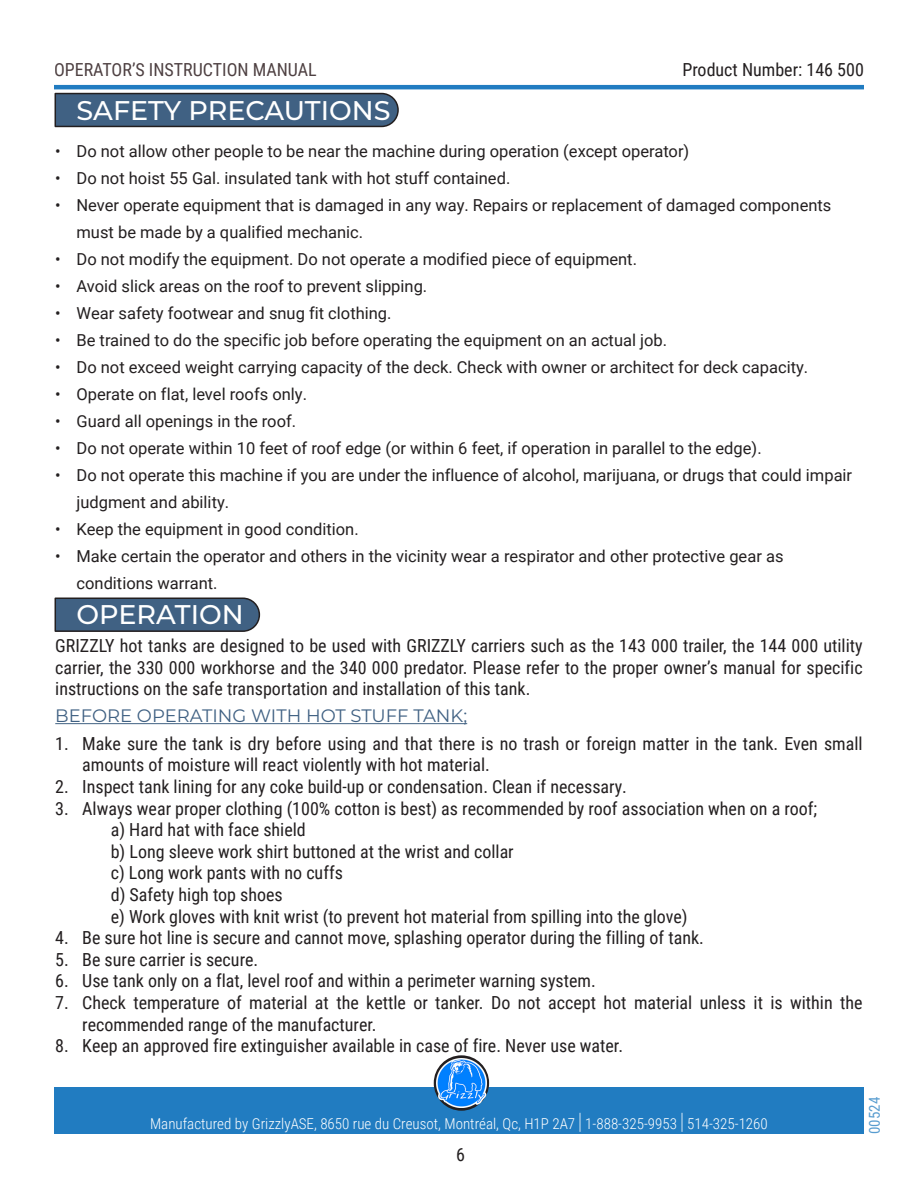
<style>
.page{position:relative;width:918px;height:1188px;background:#fff}
.page>*{position:absolute;margin:0;border:0;box-sizing:border-box;transform-origin:0 0}
.Titre1{font:500 27px "Montserrat";color:#fff}
.ListeNum{font:18px/21.6px "Roboto Condensed";color:#231f20}
.Titre2{font:18px "Montserrat";color:#406183}
.t1{font:18px "Roboto Condensed";color:#130003}
.t2{font:16.5px/27px "Roboto";color:#231f20}
.t3{font:300 15px "Roboto Condensed";color:#fff}
.t4{font:15px "Roboto Condensed";color:#217cc0}
.s1{font-size:22.5px}
</style>
<div class="page">
<hr style="left:54px;top:85px;width:810px;height:4px;background:#217cc1">
<div style="left:54px;top:1088px;width:810px;height:46px;background:#217cc1"></div>
<svg style="left:434px;top:1055px;width:55px;height:56px"></svg>
<img style="left:437px;top:1058px;width:49px;height:50px">
<svg style="left:54px;top:92px;width:345px;height:36px;background:#486481"></svg>
<svg style="left:54px;top:597px;width:207px;height:35px;background:#44617e"></svg>
<hr style="left:55px;top:723px;width:412px;height:1px;background:#406183">
<p class="t1" style="left:54px;top:57px;width:264px">OPERATOR’S INSTRUCTION MANUAL</p>
<p class="ListeNum" style="left:682px;top:58px;width:183px">Product Number: 146 500</p>
<p class="Titre1" style="left:77px;top:91px;width:316px">SAFETY PRECAUTIONS</p>
<p class="t2" style="left:55px;top:137px;width:636px">• Do not allow other people to be near the machine during operation (except operator)</p>
<p class="t2" style="left:55px;top:164px;width:457px">• Do not hoist 55 Gal. insulated tank with hot stuff contained.</p>
<p class="t2" style="left:77px;top:191px;width:756px;text-indent:-21px">• Never operate equipment that is damaged in any way. Repairs or replacement of damaged components must be made by a qualified mechanic.</p>
<p class="t2" style="left:55px;top:245px;width:583px">• Do not modify the equipment. Do not operate a modified piece of equipment.</p>
<p class="t2" style="left:55px;top:272px;width:374px">• Avoid slick areas on the roof to prevent slipping.</p>
<p class="t2" style="left:55px;top:299px;width:338px">• Wear safety footwear and snug fit clothing.</p>
<p class="t2" style="left:55px;top:326px;width:613px">• Be trained to do the specific job before operating the equipment on an actual job.</p>
<p class="t2" style="left:55px;top:353px;width:754px">• Do not exceed weight carrying capacity of the deck. Check with owner or architect for deck capacity.</p>
<p class="t2" style="left:55px;top:380px;width:253px">• Operate on flat, level roofs only.</p>
<p class="t2" style="left:55px;top:407px;width:242px">• Guard all openings in the roof.</p>
<p class="t2" style="left:55px;top:434px;width:708px">• Do not operate within 10 feet of roof edge (or within 6 feet, if operation in parallel to the edge).</p>
<p class="t2" style="left:77px;top:461px;width:777px;text-indent:-21px">• Do not operate this machine if you are under the influence of alcohol, marijuana, or drugs that could impair judgment and ability.</p>
<p class="t2" style="left:55px;top:515px;width:305px">• Keep the equipment in good condition.</p>
<p class="t2" style="left:77px;top:542px;width:709px;text-indent:-21px">• Make certain the operator and others in the vicinity wear a respirator and other protective gear as conditions warrant.</p>
<p class="Titre1" style="left:77px;top:596px;width:169px">OPERATION</p>
<p class="ListeNum" style="left:55px;top:634px;width:809px;text-align:justify">GRIZZLY hot tanks are designed to be used with GRIZZLY carriers such as the 143 000 trailer, the 144 000 utility carrier, the 330 000 workhorse and the 340 000 predator. Please refer to the proper owner’s manual for specific instructions on the safe transportation and installation of this tank.</p>
<p class="ListeNum" style="left:82px;top:732px;width:782px;text-indent:-27px">1. Make sure the tank is dry before using and that there is no trash or foreign matter in the tank. Even small amounts of moisture will react violently with hot material.</p>
<p class="ListeNum" style="left:55px;top:775px;width:573px">2. Inspect tank lining for any coke build-up or condensation. Clean if necessary.</p>
<p class="ListeNum" style="left:55px;top:797px;width:763px">3. Always wear proper clothing (100% cotton is best) as recommended by roof association when on a roof;</p>
<p class="ListeNum" style="left:111px;top:818px;width:197px">a) Hard hat with face shield</p>
<p class="ListeNum" style="left:111px;top:840px;width:405px">b) Long sleeve work shirt buttoned at the wrist and collar</p>
<p class="ListeNum" style="left:111px;top:861px;width:234px">c) Long work pants with no cuffs</p>
<p class="ListeNum" style="left:111px;top:883px;width:174px">d) Safety high top shoes</p>
<p class="ListeNum" style="left:111px;top:905px;width:578px">e) Work gloves with knit wrist (to prevent hot material from spilling into the glove)</p>
<p class="ListeNum" style="left:55px;top:926px;width:650px">4. Be sure hot line is secure and cannot move, splashing operator during the filling of tank.</p>
<p class="ListeNum" style="left:55px;top:948px;width:205px">5. Be sure carrier is secure.</p>
<p class="ListeNum" style="left:55px;top:969px;width:542px">6. Use tank only on a flat, level roof and within a perimeter warning system.</p>
<p class="ListeNum" style="left:82px;top:991px;width:782px;text-indent:-27px">7. Check temperature of material at the kettle or tanker. Do not accept hot material unless it is within the recommended range of the manufacturer.</p>
<p class="ListeNum" style="left:55px;top:1034px;width:569px">8. Keep an approved fire extinguisher available in case of fire. Never use water.</p>
<p class="Titre2" style="left:55px;top:703px;width:413px">BEFORE OPERATING WITH HOT STUFF TANK;</p>
<p class="t3" style="left:150px;top:1113px;width:619px">Manufactured by GrizzlyASE, 8650 rue du Creusot, Montréal, Qc, H1P 2A7 <span class="s1">|</span> 1-888-325-9953 <span class="s1">|</span> 514-325-1260</p>
<p class="ListeNum" style="left:456px;top:1144px;width:10px">6</p>
<p class="t4" style="left:864px;top:1134px;width:39px;rotate:-90deg">00524</p>
</div>
